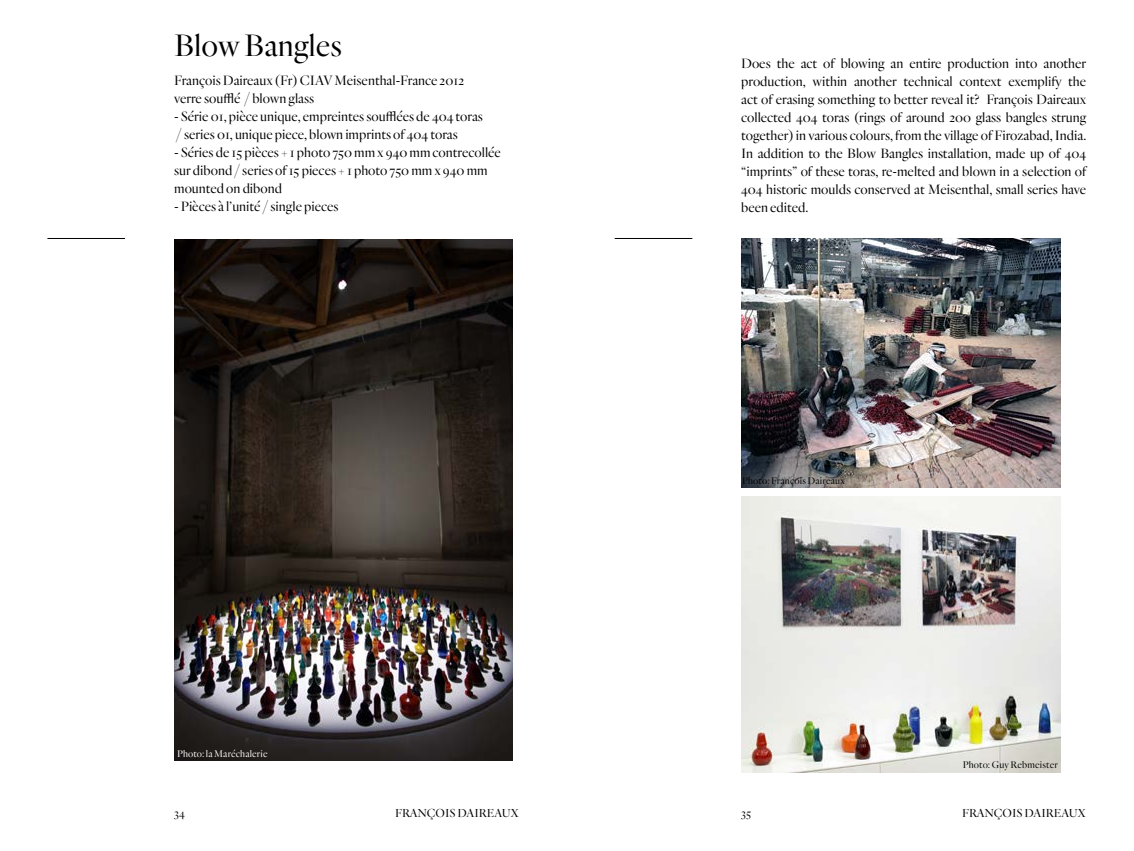
<style>
.page{position:relative;width:1134px;height:851px;background:#fff}
.page>*{position:absolute;margin:0;border:0;box-sizing:border-box;transform-origin:0 0}
.t1{font:300 32px "Quarto";color:#000}
.t2{font:300 14px/18px "Quarto";color:#000}
.t3{font:300 12px "Quarto";color:#000}
.t4{font:300 10px "Quarto";letter-spacing:.015em;color:#000}
.t5{font:300 10px "Quarto";letter-spacing:.015em;color:#fff}
</style>
<div class="page">
<hr style="left:47px;top:238px;width:78px;height:1px;background:#000">
<img style="left:174px;top:239px;width:339px;height:521px">
<img style="left:741px;top:496px;width:319px;height:276px">
<img style="left:741px;top:239px;width:319px;height:248px">
<hr style="left:615px;top:238px;width:77px;height:1px;background:#000">
<div style="left:730px;top:465px;width:126px;height:32px;background:#fff;opacity:.75"></div>
<h1 class="t1" style="left:174px;top:24px;width:169px">Blow Bangles</h1>
<p class="t2" style="left:174px;top:71px;width:291px">François Daireaux (Fr) CIAV Meisenthal-France 2012 verre soufflé / blown glass</p>
<p class="t2" style="left:174px;top:107px;width:310px">- Série 01, pièce unique, empreintes soufflées de 404 toras / series 01, unique piece, blown imprints of 404 toras</p>
<p class="t2" style="left:174px;top:143px;width:328px">- Séries de 15 pièces + 1 photo 750 mm x 940 mm contrecollée sur dibond / series of 15 pieces + 1 photo 750 mm x 940 mm mounted on dibond</p>
<p class="t2" style="left:174px;top:197px;width:166px">- Pièces à l’unité / single pieces</p>
<p class="t5" style="left:177px;top:747px;width:92px">Photo: la Maréchalerie</p>
<p class="t2" style="left:741px;top:53px;width:347px;text-align:justify">Does the act of blowing an entire production into another production, within another technical context exemplify the act of erasing something to better reveal it? François Daireaux collected 404 toras (rings of around 200 glass bangles strung together) in various colours, from the village of Firozabad, India.<br>In addition to the Blow Bangles installation, made up of 404 “imprints” of these toras, re-melted and blown in a selection of 404 historic moulds conserved at Meisenthal, small series have been edited.</p>
<p class="t4" style="left:742px;top:473px;width:105px">Photo: François Daireaux</p>
<p class="t4" style="left:963px;top:758px;width:96px">Photo: Guy Rebmeister</p>
<p class="t3" style="left:174px;top:804px;width:12px">34</p>
<p class="t3" style="left:395px;top:804px;width:125px">FRANÇOIS DAIREAUX</p>
<p class="t3" style="left:741px;top:804px;width:11px">35</p>
<p class="t3" style="left:962px;top:804px;width:125px">FRANÇOIS DAIREAUX</p>
</div>
